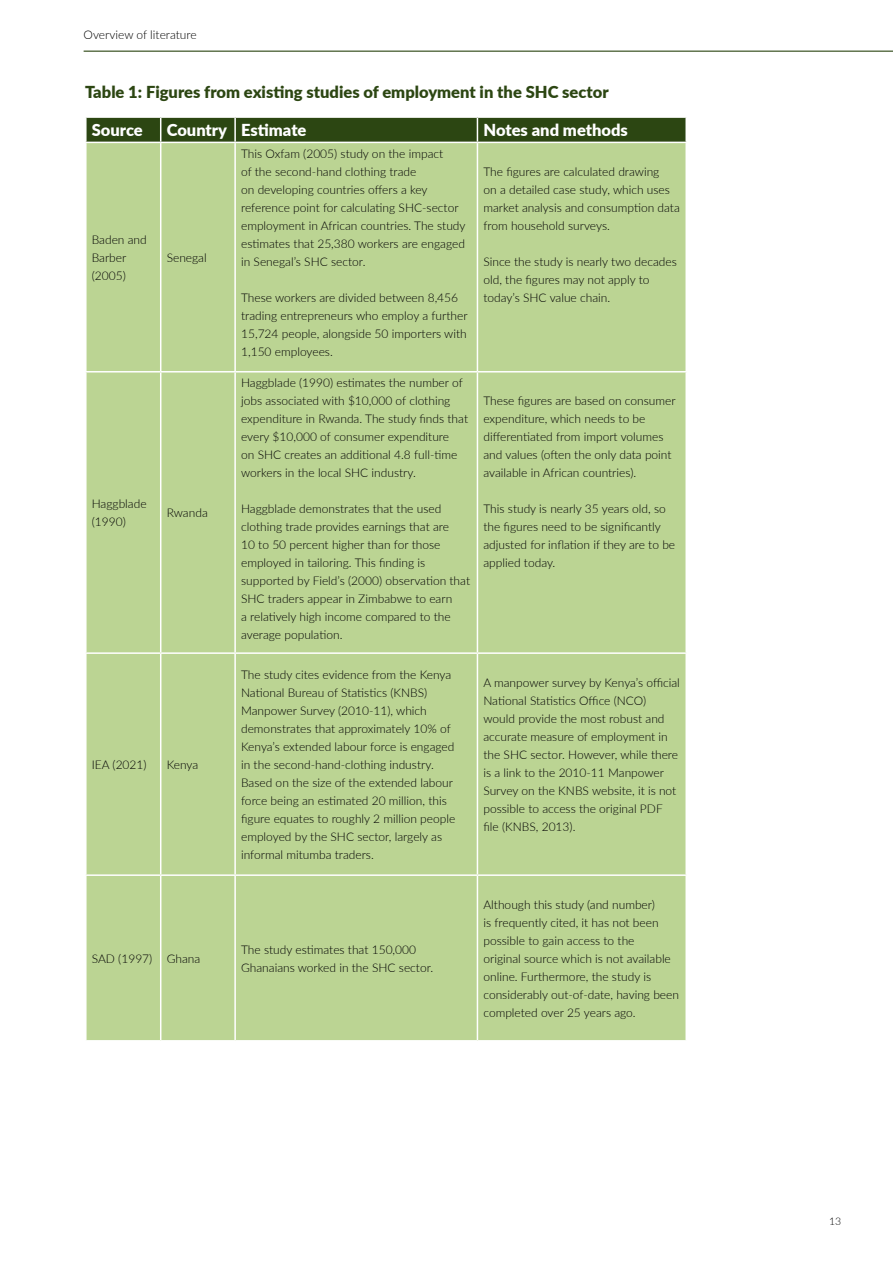
<style>
.page{position:relative;width:893px;height:1263px;background:#fff}
.page>*{position:absolute;margin:0;border:0;box-sizing:border-box;transform-origin:0 0}
.t1{font:900 16.5px "Lato";color:#2c4612}
.t2{font:900 16.5px "Lato";color:#fff}
.t3{font:300 12px/18px "Lato";color:#000}
.t4{font:300 10.5px "Lato";color:#000}
</style>
<div class="page">
<hr style="left:84px;top:51px;width:809px;height:1px;background:#2c4612">
<div style="left:87px;top:143px;width:598px;height:897px;background:#bbd493"></div>
<svg style="left:86px;top:117px;width:600px;height:25px;background:#38501f"></svg>
<hr style="left:685px;top:118px;width:2px;height:24px;background:#fff">
<hr style="left:160px;top:143px;width:1px;height:228px;background:#fff">
<hr style="left:234px;top:143px;width:2px;height:228px;background:#fff">
<hr style="left:477px;top:143px;width:1px;height:228px;background:#fff">
<hr style="left:85px;top:371px;width:76px;height:1px;background:#fff">
<hr style="left:161px;top:371px;width:74px;height:1px;background:#fff">
<hr style="left:160px;top:372px;width:1px;height:280px;background:#fff">
<hr style="left:235px;top:371px;width:242px;height:1px;background:#fff">
<hr style="left:234px;top:372px;width:2px;height:280px;background:#fff">
<hr style="left:477px;top:371px;width:210px;height:1px;background:#fff">
<hr style="left:477px;top:372px;width:1px;height:280px;background:#fff">
<hr style="left:85px;top:652px;width:76px;height:2px;background:#fff">
<hr style="left:161px;top:652px;width:74px;height:2px;background:#fff">
<hr style="left:160px;top:654px;width:1px;height:220px;background:#fff">
<hr style="left:235px;top:652px;width:242px;height:2px;background:#fff">
<hr style="left:234px;top:654px;width:2px;height:220px;background:#fff">
<hr style="left:477px;top:652px;width:210px;height:2px;background:#fff">
<hr style="left:477px;top:654px;width:1px;height:220px;background:#fff">
<hr style="left:85px;top:874px;width:76px;height:2px;background:#fff">
<hr style="left:161px;top:874px;width:74px;height:2px;background:#fff">
<hr style="left:160px;top:876px;width:1px;height:164px;background:#fff">
<hr style="left:235px;top:874px;width:242px;height:2px;background:#fff">
<hr style="left:234px;top:876px;width:2px;height:164px;background:#fff">
<hr style="left:477px;top:874px;width:210px;height:2px;background:#fff">
<hr style="left:477px;top:876px;width:1px;height:164px;background:#fff">
<p class="t3" style="left:84px;top:25px;width:115px">Overview of literature</p>
<h1 class="t1" style="left:85px;top:80px;width:525px">Table 1: Figures from existing studies of employment in the SHC sector</h1>
<h1 class="t2" style="left:92px;top:118px;width:53px">Source</h1>
<h1 class="t2" style="left:167px;top:118px;width:141px">Country Estimate</h1>
<h1 class="t2" style="left:483px;top:118px;width:146px">Notes and methods</h1>
<p class="t3" style="left:92px;top:230px;width:57px">Baden and<br>Barber (2005)</p>
<p class="t3" style="left:167px;top:248px;width:42px">Senegal</p>
<p class="t3" style="left:92px;top:494px;width:56px">Haggblade (1990)</p>
<p class="t3" style="left:167px;top:503px;width:43px">Rwanda</p>
<p class="t3" style="left:92px;top:755px;width:56px">IEA (2021)</p>
<p class="t3" style="left:167px;top:755px;width:33px">Kenya</p>
<p class="t3" style="left:241px;top:144px;width:226px">This Oxfam (2005) study on the impact<br>of the second-hand clothing trade<br>on developing countries offers a key reference point for calculating SHC-sector employment in African countries. The study estimates that 25,380 workers are engaged in Senegal’s SHC sector.</p>
<p class="t3" style="left:241px;top:288px;width:228px">These workers are divided between 8,456 trading entrepreneurs who employ a further 15,724 people, alongside 50 importers with 1,150 employees.</p>
<p class="t3" style="left:241px;top:374px;width:228px">Haggblade (1990) estimates the number of jobs associated with $10,000 of clothing expenditure in Rwanda. The study finds that every $10,000 of consumer expenditure<br>on SHC creates an additional 4.8 full-time workers in the local SHC industry.</p>
<p class="t3" style="left:241px;top:500px;width:230px">Haggblade demonstrates that the used clothing trade provides earnings that are<br>10 to 50 percent higher than for those employed in tailoring. This finding is supported by Field’s (2000) observation that SHC traders appear in Zimbabwe to earn<br>a relatively high income compared to the average population.</p>
<p class="t3" style="left:483px;top:162px;width:198px">The figures are calculated drawing<br>on a detailed case study, which uses market analysis and consumption data from household surveys.</p>
<p class="t3" style="left:483px;top:252px;width:195px">Since the study is nearly two decades old, the figures may not apply to today’s SHC value chain.</p>
<p class="t3" style="left:483px;top:392px;width:194px">These figures are based on consumer expenditure, which needs to be differentiated from import volumes and values (often the only data point available in African countries).</p>
<p class="t3" style="left:483px;top:500px;width:193px">This study is nearly 35 years old, so the figures need to be significantly adjusted for inflation if they are to be applied today.</p>
<p class="t3" style="left:241px;top:665px;width:216px">The study cites evidence from the Kenya National Bureau of Statistics (KNBS)<br>Manpower Survey (2010-11), which demonstrates that approximately 10% of Kenya’s extended labour force is engaged in the second-hand-clothing industry.<br>Based on the size of the extended labour force being an estimated 20 million, this figure equates to roughly 2 million people employed by the SHC sector, largely as informal mitumba traders.</p>
<p class="t3" style="left:483px;top:673px;width:198px">A manpower survey by Kenya’s official National Statistics Office (NCO) would provide the most robust and accurate measure of employment in the SHC sector. However, while there is a link to the 2010-11 Manpower Survey on the KNBS website, it is not possible to access the original PDF file (KNBS, 2013).</p>
<p class="t3" style="left:92px;top:949px;width:110px">SAD (1997) Ghana</p>
<p class="t3" style="left:241px;top:940px;width:194px">The study estimates that 150,000<br>Ghanaians worked in the SHC sector.</p>
<p class="t3" style="left:483px;top:895px;width:197px">Although this study (and number)<br>is frequently cited, it has not been possible to gain access to the<br>original source which is not available online. Furthermore, the study is considerably out-of-date, having been completed over 25 years ago.</p>
<p class="t4" style="left:829px;top:1214px;width:14px">13</p>
</div>
